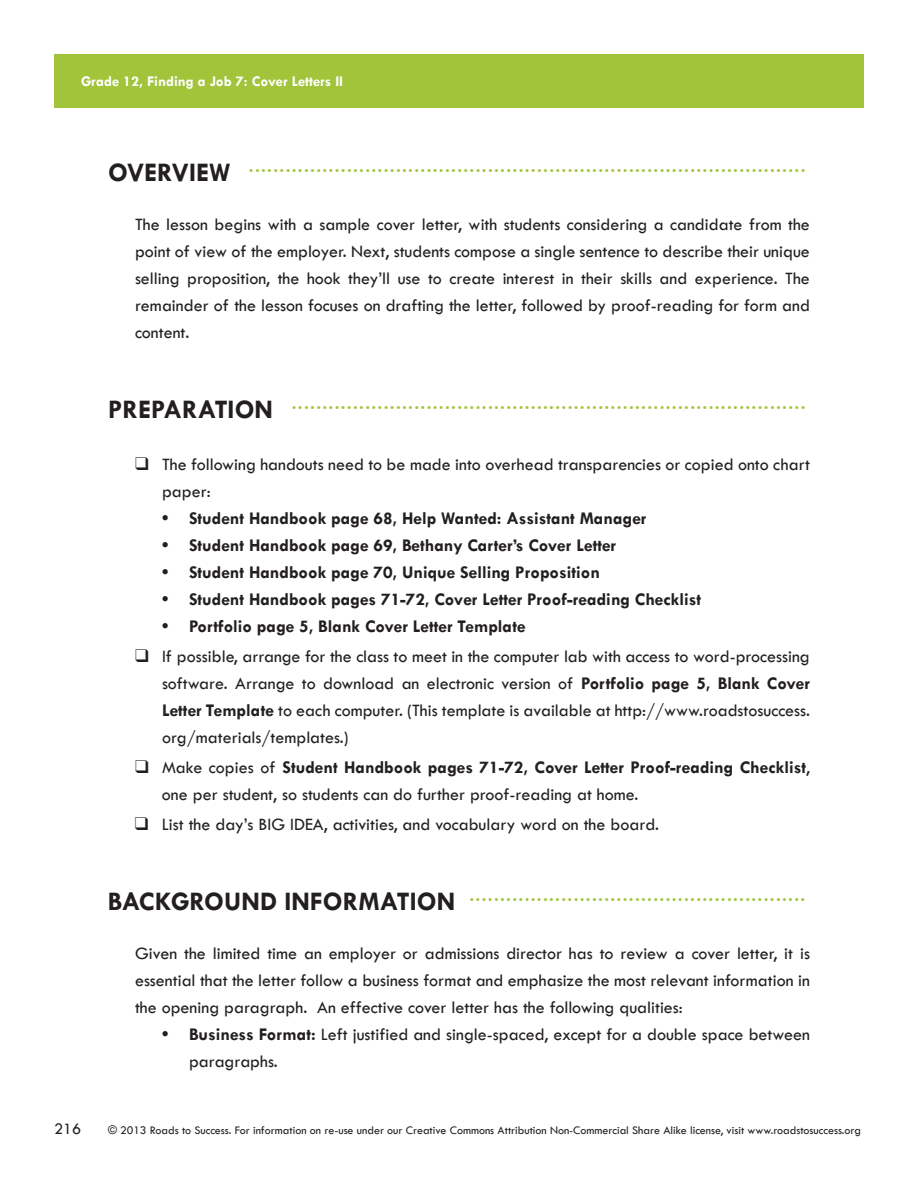
<style>
.page{position:relative;width:918px;height:1188px;background:#fff}
.page>*{position:absolute;margin:0;border:0;box-sizing:border-box;transform-origin:0 0}
.LO_Head1{font:700 18.75px "Tw Cen";color:#a1c43a}
.LO_TextFirst{font:500 18px/27px "Tw Cen";color:#231f20;text-align:justify}
.LO_Checkbox{font:500 18px/27px "Tw Cen";color:#231f20}
.LO_Bullet{font:700 18px "Tw Cen";color:#231f20}
.LO_Bullet-2{font:500 18px/27px "Tw Cen";color:#231f20}
.Lesson_Front_Page_Te{font:500 16.5px "Tw Cen";color:#231f20}
.t1{font:700 15px "Tw Cen";color:#fff}
.t2{font:500 12px "Tw Cen";color:#231f20}
.s1{font-size:27px;color:#231f20}
.s2{font-weight:700}
</style>
<div class="page">
<div style="left:54px;top:54px;width:810px;height:54px;background:#a1c43a"></div>
<p class="t1" style="left:81px;top:72px;width:264px">Grade 12, Finding a Job 7: Cover Letters II</p>
<p class="LO_Head1" style="left:108px;top:155px;width:699px"><span class="s1">OVERVIEW</span> ...........................................................................................</p>
<p class="LO_TextFirst" style="left:135px;top:211px;width:677px">The lesson begins with a sample cover letter, with students considering a candidate from the point of view of the employer. Next, students compose a single sentence to describe their unique selling proposition, the hook they’ll use to create interest in their skills and experience. The remainder of the lesson focuses on drafting the letter, followed by proof-reading for form and content.</p>
<p class="LO_Head1" style="left:108px;top:392px;width:699px"><span class="s1">PREPARATION</span> ....................................................................................</p>
<p class="LO_Checkbox" style="left:162px;top:451px;width:649px;text-indent:-27px">❑ The following handouts need to be made into overhead transparencies or copied onto chart paper:</p>
<p class="LO_Bullet" style="left:162px;top:508px;width:486px">• Student Handbook page 68, Help Wanted: Assistant Manager</p>
<p class="LO_Bullet" style="left:162px;top:535px;width:456px">• Student Handbook page 69, Bethany Carter’s Cover Letter</p>
<p class="LO_Bullet" style="left:162px;top:562px;width:439px">• Student Handbook page 70, Unique Selling Proposition</p>
<p class="LO_Bullet" style="left:162px;top:589px;width:541px">• Student Handbook pages 71-72, Cover Letter Proof-reading Checklist</p>
<p class="LO_Bullet" style="left:162px;top:616px;width:365px">• Portfolio page 5, Blank Cover Letter Template</p>
<p class="LO_Checkbox" style="left:162px;top:643px;width:650px;text-align:justify;text-indent:-27px">❑ If possible, arrange for the class to meet in the computer lab with access to word-processing software. Arrange to download an electronic version of <span class="s2">Portfolio page 5, Blank Cover Letter Template</span> to each computer. (This template is available at http://www.roadstosuccess. org/materials/templates.)</p>
<p class="LO_Checkbox" style="left:162px;top:754px;width:649px;text-indent:-27px">❑ Make copies of <span class="s2">Student Handbook pages 71-72, Cover Letter Proof-reading Checklist</span>, one per student, so students can do further proof-reading at home.</p>
<p class="LO_Checkbox" style="left:135px;top:811px;width:526px">❑ List the day’s BIG IDEA, activities, and vocabulary word on the board.</p>
<p class="LO_Head1" style="left:108px;top:884px;width:699px"><span class="s1">BACKGROUND INFORMATION</span> .......................................................</p>
<p class="LO_TextFirst" style="left:135px;top:940px;width:677px">Given the limited time an employer or admissions director has to review a cover letter, it is essential that the letter follow a business format and emphasize the most relevant information in the opening paragraph. An effective cover letter has the following qualities:</p>
<p class="LO_Bullet-2" style="left:189px;top:1021px;width:623px;text-indent:-27px"><span class="s2">• Business Format:</span> Left justified and single-spaced, except for a double space between paragraphs.</p>
<p class="Lesson_Front_Page_Te" style="left:54px;top:1119px;width:29px">216</p>
<p class="t2" style="left:108px;top:1123px;width:755px">© 2013 Roads to Success. For information on re-use under our Creative Commons Attribution Non-Commercial Share Alike license, visit www.roadstosuccess.org</p>
</div>
